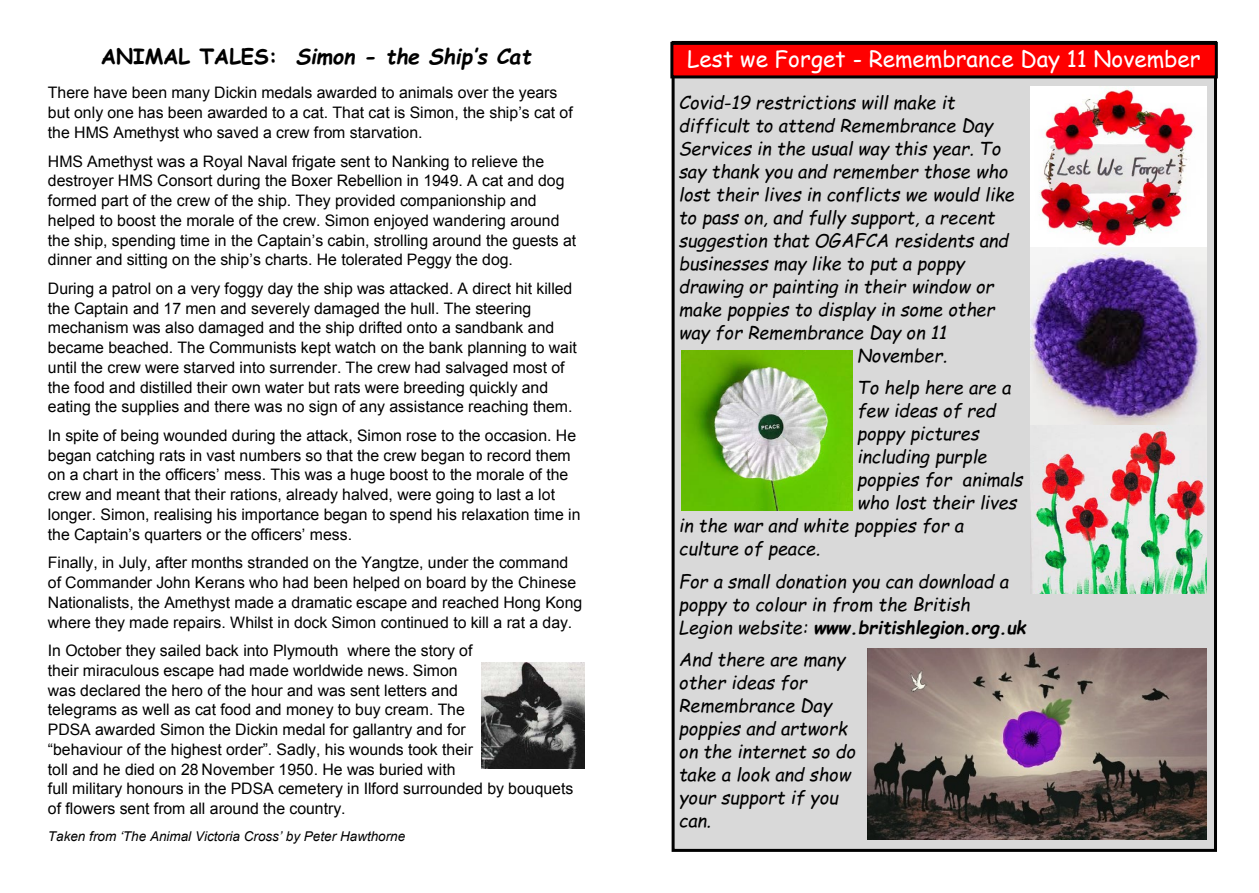
<style>
.page{position:relative;width:1259px;height:893px;background:#fff}
.page>*{position:absolute;margin:0;border:0;box-sizing:border-box;transform-origin:0 0}
.t1{font:22.5px "Comic Sans MS";color:#fff}
.t2{font:italic 700 21.15px "Comic Sans MS";color:#000}
.t3{font:italic 18px/23px "Comic Sans MS";color:#000}
.t4{font:15.9px/19.8px "Arial";color:#000}
.t5{font:italic 13.5px "Arial";color:#000}
.s1{font-style:normal}
.s2{font-weight:700}
</style>
<div class="page">
<img style="left:482px;top:663px;width:102px;height:106px">
<div style="left:673px;top:42px;width:542px;height:808px;background:#d9d9d9"></div>
<div style="left:671px;top:41px;width:546px;height:811px;border:3px solid #000"></div>
<img style="left:867px;top:649px;width:339px;height:191px">
<img style="left:1030px;top:424px;width:176px;height:169px">
<img style="left:1030px;top:86px;width:176px;height:338px">
<img style="left:681px;top:351px;width:171px;height:159px">
<div style="left:672px;top:43px;width:544px;height:34px;background:#f00"></div>
<div style="left:670px;top:42px;width:547px;height:36px;border:3px solid #000"></div>
<h2 class="t2" style="left:101px;top:40px;width:432px"><span class="s1">ANIMAL TALES:</span> Simon - the Ship’s Cat</h2>
<p class="t4" style="left:48px;top:83px;width:526px">There have been many Dickin medals awarded to animals over the years but only one has been awarded to a cat. That cat is Simon, the ship’s cat of the HMS Amethyst who saved a crew from starvation.</p>
<p class="t4" style="left:48px;top:151px;width:530px">HMS Amethyst was a Royal Naval frigate sent to Nanking to relieve the destroyer HMS Consort during the Boxer Rebellion in 1949. A cat and dog formed part of the crew of the ship. They provided companionship and helped to boost the morale of the crew. Simon enjoyed wandering around the ship, spending time in the Captain’s cabin, strolling around the guests at dinner and sitting on the ship’s charts. He tolerated Peggy the dog.</p>
<p class="t4" style="left:48px;top:278px;width:531px">During a patrol on a very foggy day the ship was attacked. A direct hit killed the Captain and 17 men and severely damaged the hull. The steering mechanism was also damaged and the ship drifted onto a sandbank and became beached. The Communists kept watch on the bank planning to wait until the crew were starved into surrender. The crew had salvaged most of the food and distilled their own water but rats were breeding quickly and eating the supplies and there was no sign of any assistance reaching them.</p>
<p class="t4" style="left:48px;top:425px;width:534px">In spite of being wounded during the attack, Simon rose to the occasion. He began catching rats in vast numbers so that the crew began to record them on a chart in the officers’ mess. This was a huge boost to the morale of the crew and meant that their rations, already halved, were going to last a lot longer. Simon, realising his importance began to spend his relaxation time in the Captain’s quarters or the officers’ mess.</p>
<p class="t4" style="left:48px;top:553px;width:536px">Finally, in July, after months stranded on the Yangtze, under the command of Commander John Kerans who had been helped on board by the Chinese Nationalists, the Amethyst made a dramatic escape and reached Hong Kong where they made repairs. Whilst in dock Simon continued to kill a rat a day.</p>
<p class="t4" style="left:48px;top:641px;width:527px">In October they sailed back into Plymouth where the story of<br>their miraculous escape had made worldwide news. Simon<br>was declared the hero of the hour and was sent letters and<br>telegrams as well as cat food and money to buy cream. The<br>PDSA awarded Simon the Dickin medal for gallantry and for<br>“behaviour of the highest order”. Sadly, his wounds took their<br>toll and he died on 28 November 1950. He was buried with<br>full military honours in the PDSA cemetery in Ilford surrounded by bouquets of flowers sent from all around the country.</p>
<p class="t5" style="left:48px;top:827px;width:359px">Taken from ‘The Animal Victoria Cross’ by Peter Hawthorne</p>
<h1 class="t1" style="left:687px;top:42px;width:515px">Lest we Forget - Remembrance Day 11 November</h1>
<p class="t3" style="left:679px;top:90px;width:278px">Covid-19 restrictions will make it</p>
<p class="t3" style="left:679px;top:113px;width:315px">difficult to attend Remembrance Day</p>
<p class="t3" style="left:679px;top:136px;width:324px">Services in the usual way this year. To</p>
<p class="t3" style="left:679px;top:159px;width:331px">say thank you and remember those who</p>
<p class="t3" style="left:679px;top:182px;width:337px">lost their lives in conflicts we would like</p>
<p class="t3" style="left:679px;top:205px;width:318px">to pass on, and fully support, a recent</p>
<p class="t3" style="left:679px;top:228px;width:331px">suggestion that OGAFCA residents and</p>
<p class="t3" style="left:679px;top:251px;width:287px">businesses may like to put a poppy</p>
<p class="t3" style="left:679px;top:274px;width:317px">drawing or painting in their window or</p>
<p class="t3" style="left:679px;top:297px;width:317px">make poppies to display in some other</p>
<p class="t3" style="left:679px;top:320px;width:269px">way for Remembrance Day on 11</p>
<p class="t3" style="left:857px;top:343px;width:92px">November.</p>
<p class="t3" style="left:857px;top:375px;width:155px">To help here are a</p>
<p class="t3" style="left:857px;top:398px;width:140px">few ideas of red</p>
<p class="t3" style="left:857px;top:422px;width:123px">poppy pictures</p>
<p class="t3" style="left:857px;top:445px;width:131px">including purple</p>
<p class="t3" style="left:857px;top:468px;width:167px">poppies for animals</p>
<p class="t3" style="left:857px;top:491px;width:161px">who lost their lives</p>
<p class="t3" style="left:679px;top:514px;width:286px">in the war and white poppies for a</p>
<p class="t3" style="left:679px;top:537px;width:143px">culture of peace.</p>
<p class="t3" style="left:679px;top:569px;width:348px">For a small donation you can download a poppy to colour in from the British<br>Legion website: <span class="s2">www.britishlegion.org.uk</span></p>
<p class="t3" style="left:679px;top:647px;width:178px">And there are many other ideas for<br>Remembrance Day poppies and artwork on the internet so do take a look and show your support if you can.</p>
</div>
